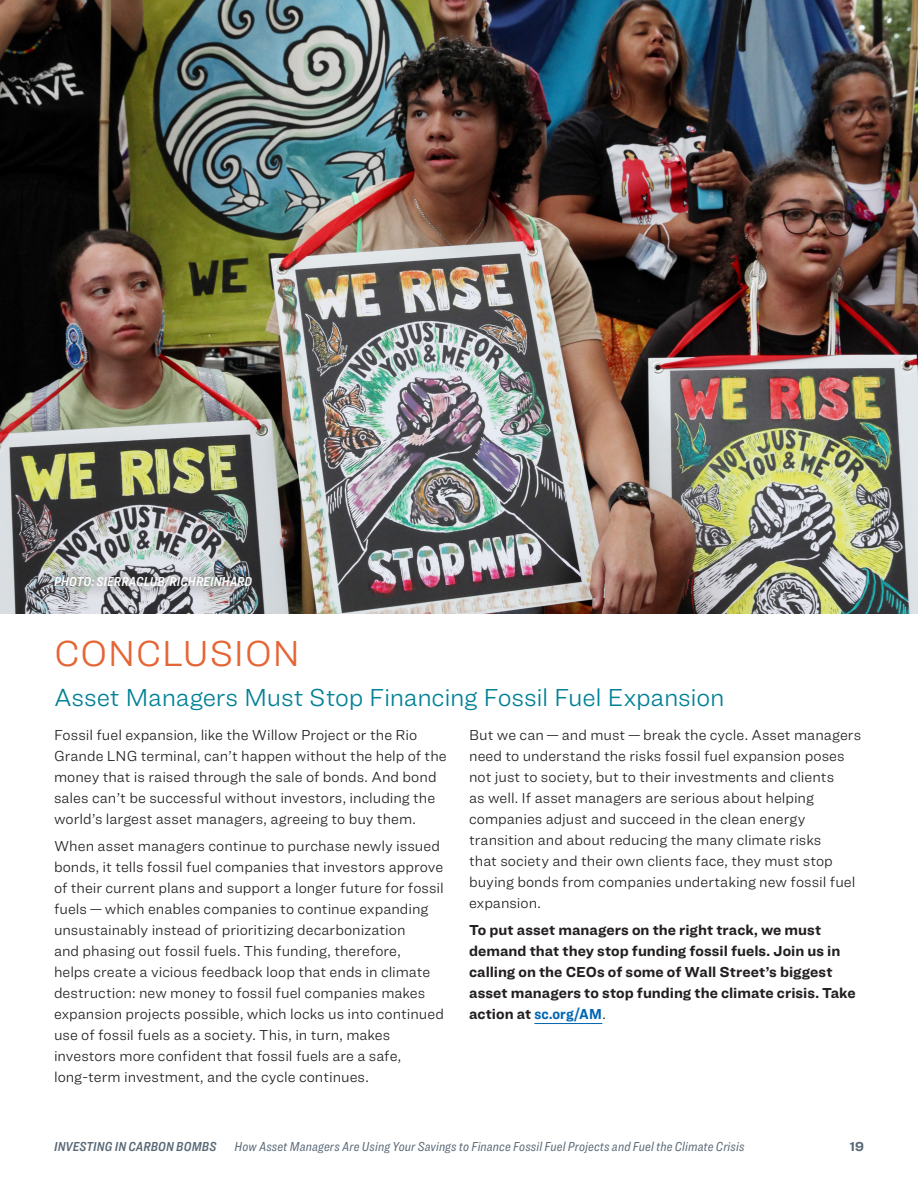
<style>
.page{position:relative;width:918px;height:1188px;background:#fff}
.page>*{position:absolute;margin:0;border:0;box-sizing:border-box;transform-origin:0 0}
.Section_Begin__no___TOC{font:300 37.5px "Ringside";letter-spacing:.01em;color:#e56535}
._2020_First_level__No___TOC__span{font:300 25.5px "Ringside";letter-spacing:-.01em;color:#008195}
._2020_Body{font:300 15px/21px "Ringside";color:#231f20}
._2020_Body-2{font:700 15px/21px "Ringside";letter-spacing:.005em;color:#231f20}
.t1{font:italic 13.5px "Ringside Condensed";letter-spacing:.01em;color:#586876}
._2020_Body-3{font:13.5px "Ringside Condensed Semi Ital";letter-spacing:.01em;color:#fff}
.t2{font:13.5px "Ringside Condensed Semi Ital";letter-spacing:.01em;color:#586876}
.t3{font:700 13.5px "Ringside";color:#586876}
.s1{font-family:"Ringside Narrow";color:#0166b3}
.s2{font-weight:300}
</style>
<div class="page">
<hr style="left:534px;top:1023px;width:68px;height:1px;background:#0166b3">
<img style="left:0;top:0;width:918px;height:613px">
<div style="left:43px;top:565px;width:223px;height:35px;background:#231f20;opacity:.75"></div>
<p class="_2020_Body-3" style="left:54px;top:572px;width:200px">PHOTO: SIERRACLUB/RICHREINHARD</p>
<p class="Section_Begin__no___TOC" style="left:54px;top:627px;width:248px">CONCLUSION</p>
<p class="_2020_First_level__No___TOC__span" style="left:54px;top:680px;width:672px">Asset Managers Must Stop Financing Fossil Fuel Expansion</p>
<p class="_2020_Body" style="left:54px;top:724px;width:394px">Fossil fuel expansion, like the Willow Project or the Rio Grande LNG terminal, can’t happen without the help of the money that is raised through the sale of bonds. And bond sales can’t be successful without investors, including the world’s largest asset managers, agreeing to buy them.</p>
<p class="_2020_Body" style="left:54px;top:835px;width:392px">When asset managers continue to purchase newly issued bonds, it tells fossil fuel companies that investors approve of their current plans and support a longer future for fossil fuels — which enables companies to continue expanding unsustainably instead of prioritizing decarbonization<br>and phasing out fossil fuels. This funding, therefore,<br>helps create a vicious feedback loop that ends in climate destruction: new money to fossil fuel companies makes expansion projects possible, which locks us into continued use of fossil fuels as a society. This, in turn, makes investors more confident that fossil fuels are a safe, long-term investment, and the cycle continues.</p>
<p class="_2020_Body" style="left:469px;top:724px;width:394px">But we can — and must — break the cycle. Asset managers need to understand the risks fossil fuel expansion poses not just to society, but to their investments and clients<br>as well. If asset managers are serious about helping companies adjust and succeed in the clean energy transition and about reducing the many climate risks<br>that society and their own clients face, they must stop buying bonds from companies undertaking new fossil fuel expansion.</p>
<p class="_2020_Body-2" style="left:469px;top:919px;width:388px">To put asset managers on the right track, we must demand that they stop funding fossil fuels. Join us in calling on the CEOs of some of Wall Street’s biggest asset managers to stop funding the climate crisis. Take action at <span class="s1">sc.org/AM</span><span class="s2">.</span></p>
<p class="t2" style="left:54px;top:1137px;width:164px">INVESTING IN CARBON BOMBS</p>
<p class="t1" style="left:234px;top:1137px;width:511px">How Asset Managers Are Using Your Savings to Finance Fossil Fuel Projects and Fuel the Climate Crisis</p>
<p class="t3" style="left:850px;top:1136px;width:16px">19</p>
</div>
